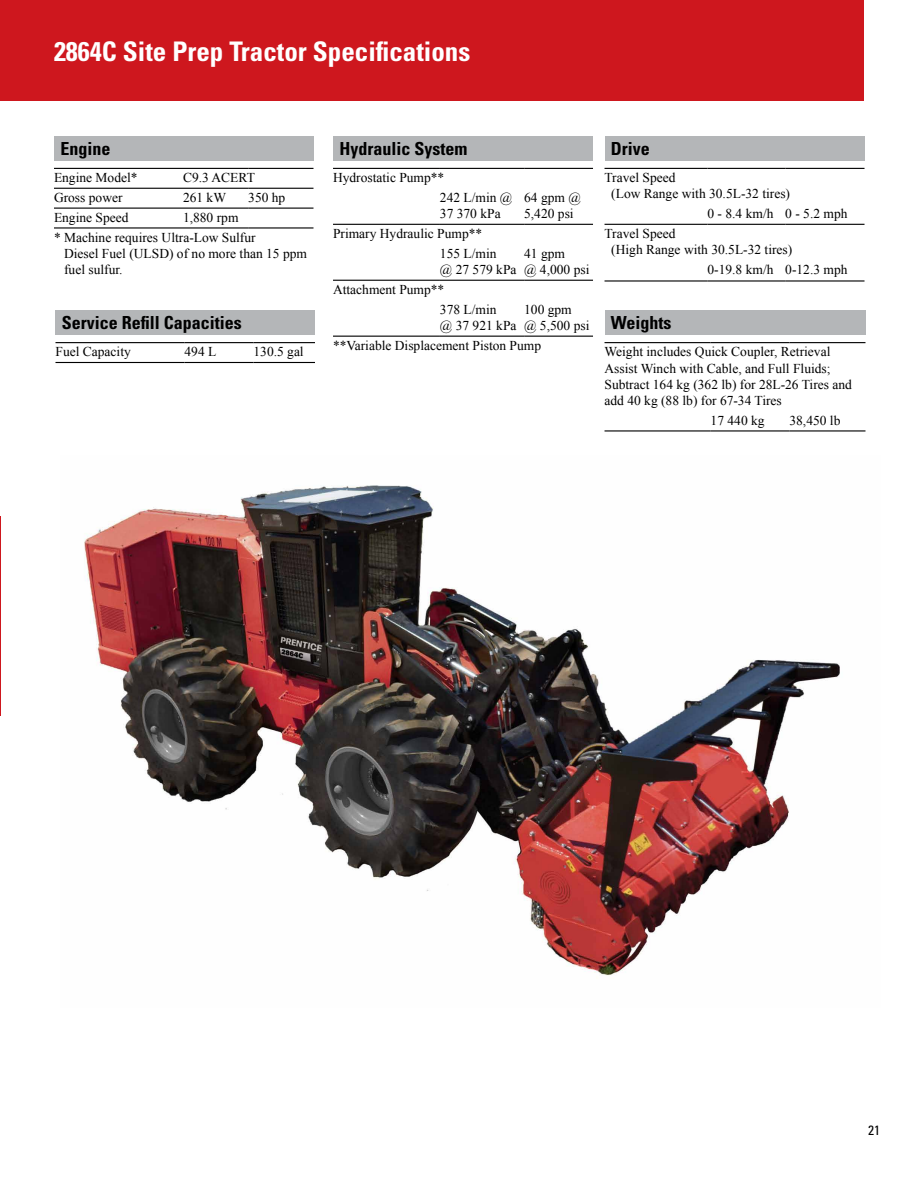
<style>
.page{position:relative;width:918px;height:1188px;background:#fff}
.page>*{position:absolute;margin:0;border:0;box-sizing:border-box;transform-origin:0 0}
.t1{font:700 condensed 27px "Univers";color:#fff}
.t2{font:700 condensed 18px "Univers";color:#000}
.t3{font:13.5px/16.2px "Times New Roman";color:#000}
.t4{font:condensed 13.5px "Univers";color:#000}
</style>
<div class="page">
<hr style="left:0;top:516px;width:1px;height:200px;background:#ce171e">
<img style="left:84px;top:485px;width:756px;height:491px">
<div style="left:0;top:0;width:864px;height:100px;background:#ce171e"></div>
<div style="left:54px;top:136px;width:260px;height:25px;background:#b4b6b8"></div>
<hr style="left:54px;top:168px;width:129px;height:1px;background:#000">
<hr style="left:183px;top:168px;width:65px;height:1px;background:#000">
<hr style="left:252px;top:168px;width:62px;height:1px;background:#000">
<hr style="left:54px;top:188px;width:129px;height:1px;background:#000">
<hr style="left:183px;top:188px;width:65px;height:1px;background:#000">
<hr style="left:252px;top:188px;width:62px;height:1px;background:#000">
<hr style="left:54px;top:208px;width:129px;height:1px;background:#000">
<hr style="left:183px;top:208px;width:65px;height:1px;background:#000">
<hr style="left:252px;top:208px;width:62px;height:1px;background:#000">
<hr style="left:54px;top:227px;width:129px;height:2px;background:#000">
<hr style="left:183px;top:227px;width:65px;height:2px;background:#000">
<hr style="left:252px;top:227px;width:62px;height:2px;background:#000">
<div style="left:333px;top:136px;width:260px;height:25px;background:#b4b6b8"></div>
<hr style="left:333px;top:168px;width:107px;height:1px;background:#000">
<hr style="left:440px;top:168px;width:84px;height:1px;background:#000">
<hr style="left:524px;top:168px;width:69px;height:1px;background:#000">
<hr style="left:333px;top:224px;width:107px;height:1px;background:#000">
<hr style="left:440px;top:224px;width:84px;height:1px;background:#000">
<hr style="left:524px;top:224px;width:69px;height:1px;background:#000">
<hr style="left:333px;top:280px;width:107px;height:1px;background:#000">
<hr style="left:440px;top:280px;width:84px;height:1px;background:#000">
<hr style="left:524px;top:280px;width:69px;height:1px;background:#000">
<hr style="left:333px;top:336px;width:107px;height:1px;background:#000">
<hr style="left:440px;top:336px;width:84px;height:1px;background:#000">
<hr style="left:524px;top:336px;width:69px;height:1px;background:#000">
<div style="left:605px;top:136px;width:260px;height:25px;background:#b4b6b8"></div>
<hr style="left:605px;top:168px;width:103px;height:1px;background:#000">
<hr style="left:708px;top:168px;width:77px;height:1px;background:#000">
<hr style="left:785px;top:168px;width:80px;height:1px;background:#000">
<hr style="left:605px;top:224px;width:103px;height:1px;background:#000">
<hr style="left:708px;top:224px;width:77px;height:1px;background:#000">
<hr style="left:785px;top:224px;width:80px;height:1px;background:#000">
<hr style="left:605px;top:280px;width:103px;height:2px;background:#000">
<hr style="left:708px;top:280px;width:77px;height:2px;background:#000">
<hr style="left:785px;top:280px;width:80px;height:2px;background:#000">
<div style="left:605px;top:310px;width:261px;height:25px;background:#b4b6b8"></div>
<hr style="left:605px;top:430px;width:106px;height:2px;background:#000">
<hr style="left:711px;top:430px;width:78px;height:2px;background:#000">
<hr style="left:789px;top:430px;width:77px;height:2px;background:#000">
<hr style="left:605px;top:342px;width:106px;height:1px;background:#000">
<hr style="left:711px;top:342px;width:78px;height:1px;background:#000">
<hr style="left:789px;top:342px;width:77px;height:1px;background:#000">
<div style="left:56px;top:310px;width:259px;height:25px;background:#b4b6b8"></div>
<hr style="left:56px;top:342px;width:128px;height:1px;background:#000">
<hr style="left:184px;top:342px;width:70px;height:1px;background:#000">
<hr style="left:254px;top:342px;width:61px;height:1px;background:#000">
<hr style="left:56px;top:362px;width:128px;height:1px;background:#000">
<hr style="left:184px;top:362px;width:70px;height:1px;background:#000">
<hr style="left:254px;top:362px;width:61px;height:1px;background:#000">
<h1 class="t1" style="left:54px;top:34px;width:418px">2864C Site Prep Tractor Specifications</h1>
<h2 class="t2" style="left:60px;top:137px;width:52px">Engine</h2>
<p class="t3" style="left:54px;top:169px;width:85px">Engine Model*</p>
<p class="t3" style="left:183px;top:169px;width:73px">C9.3 ACERT</p>
<p class="t3" style="left:54px;top:189px;width:70px">Gross power</p>
<p class="t3" style="left:183px;top:189px;width:45px">261 kW</p>
<p class="t3" style="left:248px;top:189px;width:39px">350 hp</p>
<p class="t3" style="left:54px;top:209px;width:76px">Engine Speed</p>
<p class="t3" style="left:54px;top:207px;width:203px;line-height:19.8px;text-indent:129px">1,880 rpm<br>* Machine requires Ultra-Low Sulfur</p>
<p class="t3" style="left:64px;top:245px;width:244px">Diesel Fuel (ULSD) of no more than 15 ppm fuel sulfur.</p>
<h2 class="t2" style="left:62px;top:312px;width:182px">Service Refill Capacities</h2>
<p class="t3" style="left:56px;top:344px;width:77px">Fuel Capacity</p>
<p class="t3" style="left:185px;top:344px;width:33px">494 L</p>
<p class="t3" style="left:254px;top:344px;width:52px">130.5 gal</p>
<h2 class="t2" style="left:339px;top:137px;width:129px">Hydraulic System</h2>
<p class="t3" style="left:440px;top:168px;width:74px;line-height:19.8px;text-indent:-107px">Hydrostatic Pump**<br>242 L/min @</p>
<p class="t3" style="left:440px;top:205px;width:62px">37 370 kPa</p>
<p class="t3" style="left:524px;top:189px;width:58px">64 gpm @<br>5,420 psi</p>
<p class="t3" style="left:440px;top:224px;width:58px;line-height:19.8px;text-indent:-107px">Primary Hydraulic Pump**<br>155 L/min</p>
<p class="t3" style="left:440px;top:261px;width:78px">@ 27 579 kPa</p>
<p class="t3" style="left:524px;top:245px;width:67px">41 gpm<br>@ 4,000 psi</p>
<p class="t3" style="left:440px;top:279px;width:58px;line-height:19.8px;text-indent:-107px">Attachment Pump**<br>378 L/min</p>
<p class="t3" style="left:440px;top:317px;width:78px">@ 37 921 kPa</p>
<p class="t3" style="left:524px;top:301px;width:67px">100 gpm<br>@ 5,500 psi</p>
<p class="t3" style="left:333px;top:337px;width:210px">**Variable Displacement Piston Pump</p>
<h2 class="t2" style="left:611px;top:137px;width:40px">Drive</h2>
<p class="t3" style="left:611px;top:169px;width:180px;text-indent:-7px">Travel Speed<br>(Low Range with 30.5L-32 tires)</p>
<p class="t3" style="left:708px;top:205px;width:142px">0 - 8.4 km/h 0 - 5.2 mph</p>
<p class="t3" style="left:611px;top:225px;width:183px;text-indent:-7px">Travel Speed<br>(High Range with 30.5L-32 tires)</p>
<p class="t3" style="left:708px;top:261px;width:142px">0-19.8 km/h 0-12.3 mph</p>
<h2 class="t2" style="left:611px;top:312px;width:62px">Weights</h2>
<p class="t3" style="left:605px;top:344px;width:249px">Weight includes Quick Coupler, Retrieval Assist Winch with Cable, and Full Fluids; Subtract 164 kg (362 lb) for 28L-26 Tires and add 40 kg (88 lb) for 67-34 Tires</p>
<p class="t3" style="left:711px;top:412px;width:55px">17 440 kg</p>
<p class="t3" style="left:789px;top:412px;width:53px">38,450 lb</p>
<p class="t4" style="left:868px;top:1122px;width:13px">21</p>
</div>
